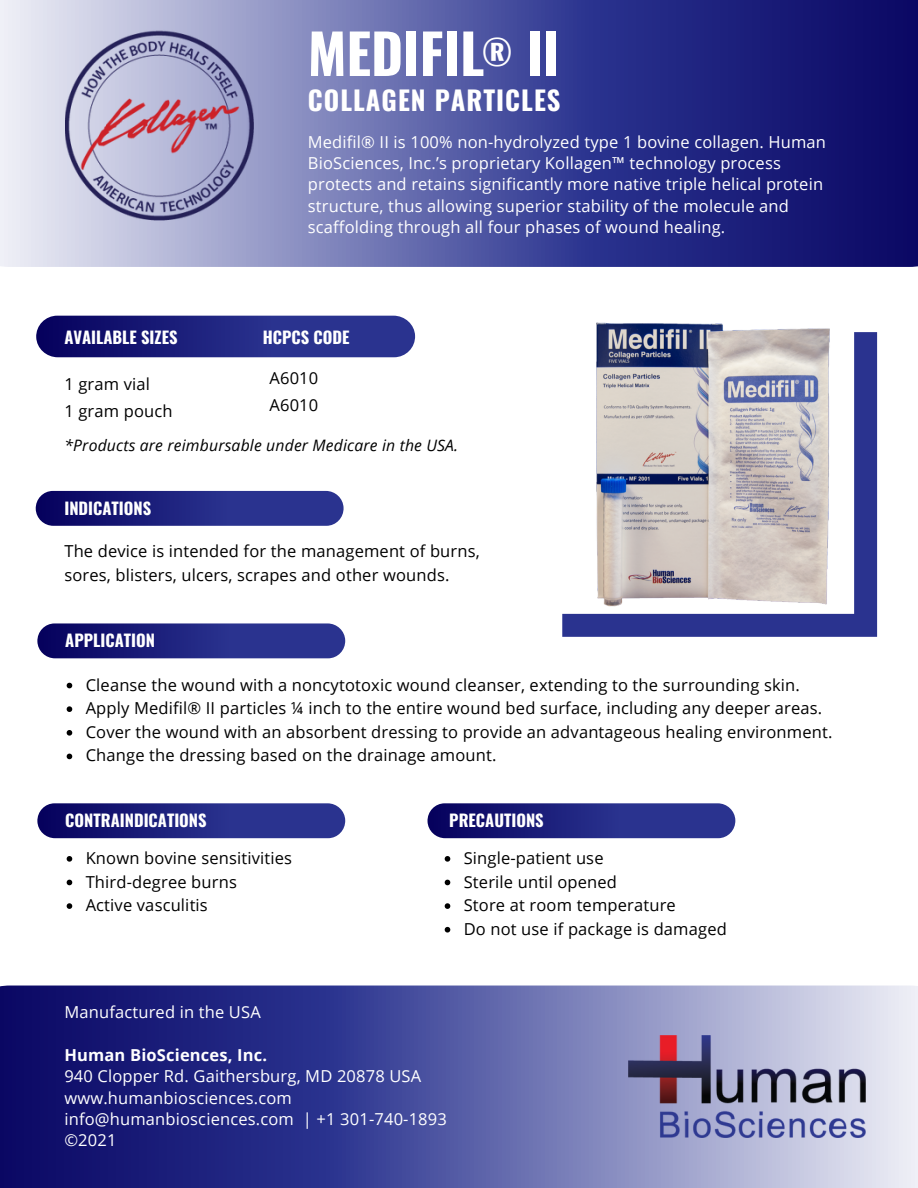
<style>
.page{position:relative;width:918px;height:1188px;background:#fff}
.page>*{position:absolute;margin:0;border:0;box-sizing:border-box;transform-origin:0 0}
.t1{font:700 54.9px "Oswald";color:#fff}
.t2{font:700 34.5px "Oswald";color:#fff}
.t3{font:700 26.55px "Oswald";letter-spacing:.04em;color:#fff}
.t4{font:16.5px/23.7px "Open Sans";letter-spacing:.01em;color:#000}
.t5{font:16.5px/21.3px "Open Sans";letter-spacing:.01em;color:#fff}
.t6{font:700 16.5px "Oswald";color:#fff}
.t7{font:700 16.5px "Open Sans";letter-spacing:.01em;color:#fff}
.t8{font:italic 15.75px "Open Sans";letter-spacing:.01em;color:#000}
</style>
<div class="page">
<svg style="left:0;top:0;width:918px;height:56px;background:#575ca1"></svg>
<svg style="left:0;top:56px;width:918px;height:98px;background:#4f549d"></svg>
<svg style="left:0;top:154px;width:918px;height:113px;background:#565aa0"></svg>
<svg style="left:35px;top:491px;width:309px;height:35px;background:#262a83"></svg>
<div style="left:562px;top:332px;width:315px;height:305px;background:#2a338f"></div>
<img style="left:562px;top:322px;width:292px;height:292px">
<svg style="left:36px;top:316px;width:379px;height:41px;background:#232882"></svg>
<svg style="left:37px;top:623px;width:309px;height:35px;background:#272b84"></svg>
<svg style="left:37px;top:803px;width:309px;height:35px;background:#262b83"></svg>
<svg style="left:427px;top:803px;width:309px;height:35px;background:#262b83"></svg>
<svg style="left:0;top:986px;width:918px;height:96px;background:#575ba1"></svg>
<svg style="left:0;top:1082px;width:918px;height:106px;background:#565aa0"></svg>
<img style="left:628px;top:1035px;width:238px;height:102px">
<img style="left:66px;top:23px;width:187px;height:207px">
<svg style="left:445px;top:856px;width:5px;height:6px"></svg>
<svg style="left:445px;top:880px;width:5px;height:5px"></svg>
<svg style="left:445px;top:903px;width:5px;height:6px"></svg>
<svg style="left:445px;top:927px;width:5px;height:6px"></svg>
<svg style="left:67px;top:856px;width:5px;height:6px"></svg>
<svg style="left:67px;top:880px;width:5px;height:5px"></svg>
<svg style="left:67px;top:903px;width:5px;height:6px"></svg>
<svg style="left:67px;top:683px;width:5px;height:5px"></svg>
<svg style="left:67px;top:706px;width:5px;height:6px"></svg>
<svg style="left:67px;top:730px;width:5px;height:6px"></svg>
<svg style="left:67px;top:754px;width:5px;height:5px"></svg>
<p class="t1" style="left:308px;top:11px;width:253px">MEDIFIL II</p>
<p class="t3" style="left:308px;top:79px;width:254px">COLLAGEN PARTICLES</p>
<p class="t5" style="left:308px;top:131px;width:520px">Medifil® II is 100% non-hydrolyzed type 1 bovine collagen. Human BioSciences, Inc.’s proprietary Kollagen™ technology process protects and retains significantly more native triple helical protein structure, thus allowing superior stability of the molecule and scaffolding through all four phases of wound healing.</p>
<p class="t2" style="left:482px;top:24px;width:32px">®</p>
<p class="t6" style="left:64px;top:324px;width:115px">AVAILABLE SIZES</p>
<p class="t6" style="left:263px;top:324px;width:88px">HCPCS CODE</p>
<p class="t4" style="left:269px;top:366px;width:50px">A6010</p>
<p class="t4" style="left:269px;top:393px;width:50px">A6010</p>
<p class="t8" style="left:64px;top:435px;width:395px">*Products are reimbursable under Medicare in the USA.</p>
<p class="t4" style="left:64px;top:372px;width:87px">1 gram vial</p>
<p class="t4" style="left:64px;top:399px;width:110px">1 gram pouch</p>
<p class="t6" style="left:64px;top:495px;width:88px">INDICATIONS</p>
<p class="t4" style="left:64px;top:539px;width:417px">The device is intended for the management of burns, sores, blisters, ulcers, scrapes and other wounds.</p>
<p class="t6" style="left:65px;top:628px;width:91px">APPLICATION</p>
<p class="t4" style="left:86px;top:672px;width:716px">Cleanse the wound with a noncytotoxic wound cleanser, extending to the surrounding skin.</p>
<p class="t4" style="left:86px;top:696px;width:738px">Apply Medifil® II particles ¼ inch to the entire wound bed surface, including any deeper areas.</p>
<p class="t4" style="left:86px;top:720px;width:748px">Cover the wound with an absorbent dressing to provide an advantageous healing environment.</p>
<p class="t4" style="left:86px;top:743px;width:412px">Change the dressing based on the drainage amount.</p>
<p class="t6" style="left:65px;top:808px;width:143px">CONTRAINDICATIONS</p>
<p class="t6" style="left:449px;top:808px;width:96px">PRECAUTIONS</p>
<p class="t4" style="left:86px;top:846px;width:208px">Known bovine sensitivities</p>
<p class="t4" style="left:86px;top:869px;width:153px">Third-degree burns</p>
<p class="t4" style="left:86px;top:893px;width:124px">Active vasculitis</p>
<p class="t4" style="left:464px;top:846px;width:141px">Single-patient use</p>
<p class="t4" style="left:464px;top:869px;width:155px">Sterile until opened</p>
<p class="t4" style="left:464px;top:893px;width:214px">Store at room temperature</p>
<p class="t4" style="left:464px;top:917px;width:265px">Do not use if package is damaged</p>
<p class="t5" style="left:64px;top:1001px;width:198px">Manufactured in the USA</p>
<p class="t7" style="left:64px;top:1043px;width:204px">Human BioSciences, Inc.</p>
<p class="t5" style="left:64px;top:1065px;width:358px">940 Clopper Rd. Gaithersburg, MD 20878 USA</p>
<p class="t5" style="left:64px;top:1087px;width:229px">www.humanbiosciences.com</p>
<p class="t5" style="left:64px;top:1108px;width:384px">info@humanbiosciences.com | +1 301-740-1893</p>
<p class="t5" style="left:64px;top:1129px;width:54px">©2021</p>
</div>
